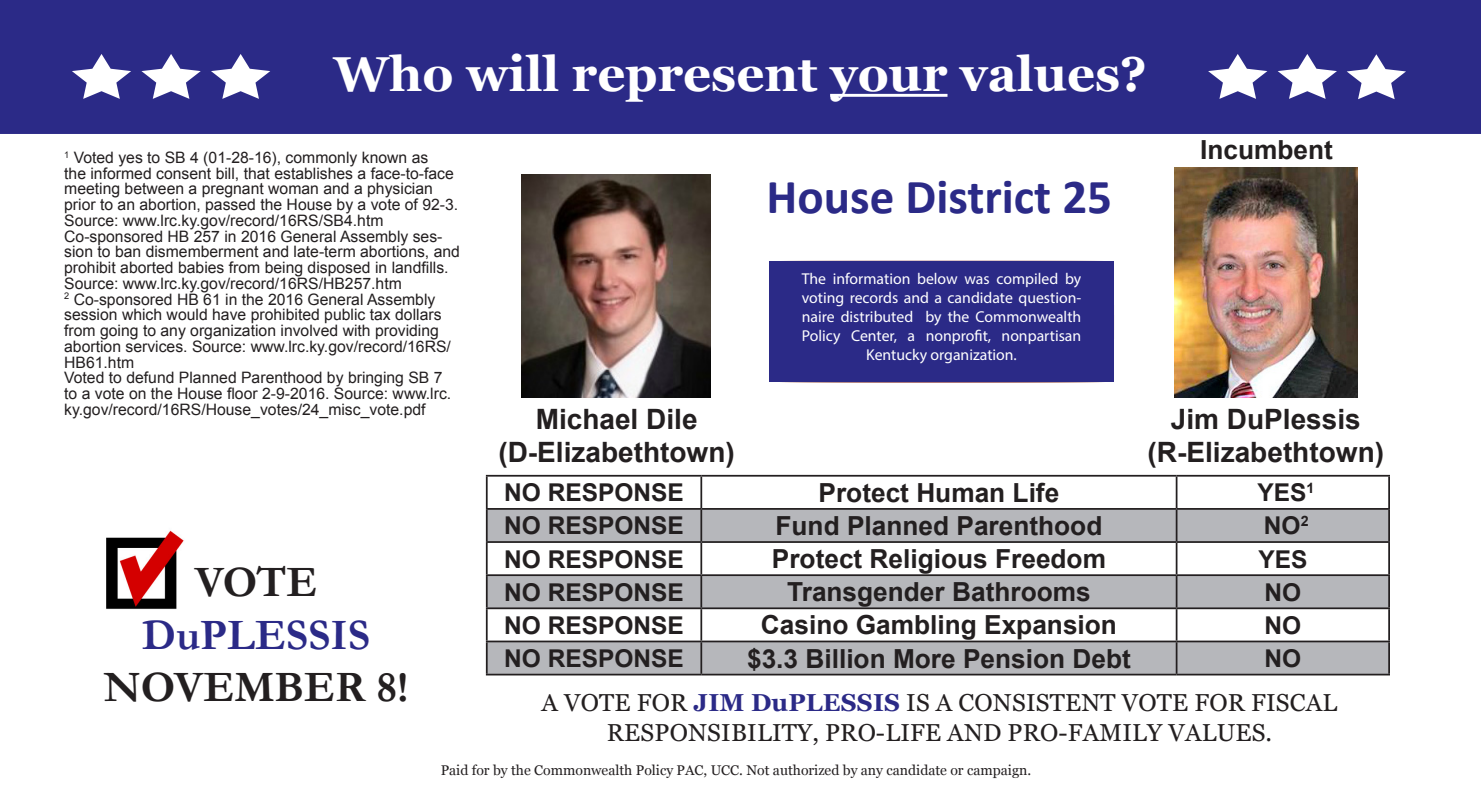
<style>
.page{position:relative;width:1481px;height:804px;background:#fff}
.page>*{position:absolute;margin:0;border:0;box-sizing:border-box;transform-origin:0 0}
.t1{font:700 49px "Georgia";color:#fff}
.t2{font:700 49px "Calibri";color:#2b2a87}
.t3{font:700 43.75px "Garamond";color:#231f20}
.t4{font:700 43.75px "Garamond";color:#2b2a87}
.t5{font:700 28px/33.6px "Arial";color:#231f20;text-align:center}
.t6{font:700 26.25px "Arial";color:#231f20}
.t7{font:24.5px/29.4px "Georgia";letter-spacing:.01em;color:#231f20;text-align:center}
.t8{font:700 24.5px "Arial";color:#231f20}
.t9{font:15.75px/15.8px "Arial";color:#231f20}
.t10{font:15.75px/18.9px "Myriad Pro";color:#fff;text-align:center}
.t11{font:14px "Georgia";color:#231f20}
.s1{font-weight:700;color:#2b2a87}
</style>
<div class="page">
<img style="left:106px;top:530px;width:78px;height:79px">
<div style="left:0;top:0;width:1480px;height:134px;background:#2b2a87"></div>
<hr style="left:830px;top:94px;width:117px;height:3px;background:#fff">
<svg style="left:1208px;top:54px;width:59px;height:45px"></svg>
<svg style="left:1277px;top:54px;width:60px;height:45px"></svg>
<svg style="left:72px;top:54px;width:59px;height:45px"></svg>
<svg style="left:141px;top:54px;width:60px;height:45px"></svg>
<svg style="left:211px;top:54px;width:59px;height:45px"></svg>
<svg style="left:1346px;top:54px;width:60px;height:45px"></svg>
<img style="left:1174px;top:167px;width:183px;height:230px">
<img style="left:521px;top:174px;width:189px;height:223px">
<div style="left:768px;top:261px;width:346px;height:121px;background:#2b2a87"></div>
<svg style="left:487px;top:509px;width:901px;height:164px;fill:#b6b7bb"></svg>
<hr style="left:486px;top:474px;width:215px;height:2px;background:#231f20">
<hr style="left:486px;top:476px;width:1px;height:32px;background:#231f20">
<hr style="left:701px;top:474px;width:475px;height:2px;background:#231f20">
<hr style="left:700px;top:476px;width:2px;height:32px;background:#231f20">
<hr style="left:1176px;top:474px;width:214px;height:2px;background:#231f20">
<hr style="left:1175px;top:476px;width:2px;height:32px;background:#231f20">
<hr style="left:1388px;top:476px;width:2px;height:32px;background:#231f20">
<hr style="left:486px;top:508px;width:215px;height:1px;background:#231f20">
<hr style="left:486px;top:509px;width:1px;height:32px;background:#231f20">
<hr style="left:701px;top:508px;width:475px;height:1px;background:#231f20">
<hr style="left:700px;top:509px;width:2px;height:32px;background:#231f20">
<hr style="left:1176px;top:508px;width:214px;height:1px;background:#231f20">
<hr style="left:1175px;top:509px;width:2px;height:32px;background:#231f20">
<hr style="left:1388px;top:509px;width:2px;height:32px;background:#231f20">
<hr style="left:486px;top:541px;width:215px;height:1px;background:#231f20">
<hr style="left:486px;top:542px;width:1px;height:32px;background:#231f20">
<hr style="left:701px;top:541px;width:475px;height:1px;background:#231f20">
<hr style="left:700px;top:542px;width:2px;height:32px;background:#231f20">
<hr style="left:1176px;top:541px;width:214px;height:1px;background:#231f20">
<hr style="left:1175px;top:542px;width:2px;height:32px;background:#231f20">
<hr style="left:1388px;top:542px;width:2px;height:32px;background:#231f20">
<hr style="left:486px;top:574px;width:215px;height:2px;background:#231f20">
<hr style="left:486px;top:576px;width:1px;height:31px;background:#231f20">
<hr style="left:701px;top:574px;width:475px;height:2px;background:#231f20">
<hr style="left:700px;top:576px;width:2px;height:31px;background:#231f20">
<hr style="left:1176px;top:574px;width:214px;height:2px;background:#231f20">
<hr style="left:1175px;top:576px;width:2px;height:31px;background:#231f20">
<hr style="left:1388px;top:576px;width:2px;height:31px;background:#231f20">
<hr style="left:486px;top:607px;width:215px;height:2px;background:#231f20">
<hr style="left:486px;top:609px;width:1px;height:31px;background:#231f20">
<hr style="left:701px;top:607px;width:475px;height:2px;background:#231f20">
<hr style="left:700px;top:609px;width:2px;height:31px;background:#231f20">
<hr style="left:1176px;top:607px;width:214px;height:2px;background:#231f20">
<hr style="left:1175px;top:609px;width:2px;height:31px;background:#231f20">
<hr style="left:1388px;top:609px;width:2px;height:31px;background:#231f20">
<hr style="left:486px;top:640px;width:215px;height:2px;background:#231f20">
<hr style="left:486px;top:642px;width:1px;height:31px;background:#231f20">
<hr style="left:701px;top:640px;width:475px;height:2px;background:#231f20">
<hr style="left:700px;top:642px;width:2px;height:31px;background:#231f20">
<hr style="left:1176px;top:640px;width:214px;height:2px;background:#231f20">
<hr style="left:1175px;top:642px;width:2px;height:31px;background:#231f20">
<hr style="left:1388px;top:642px;width:2px;height:31px;background:#231f20">
<hr style="left:486px;top:673px;width:215px;height:2px;background:#231f20">
<hr style="left:701px;top:673px;width:475px;height:2px;background:#231f20">
<hr style="left:1176px;top:673px;width:214px;height:2px;background:#231f20">
<h1 class="t1" style="left:334px;top:42px;width:814px">Who will represent your values?</h1>
<p class="t9" style="left:64px;top:149px;width:397px"><sup>1</sup> Voted yes to SB 4 (01-28-16), commonly known as<br>the informed consent bill, that establishes a face-to-face meeting between a pregnant woman and a physician prior to an abortion, passed the House by a vote of 92-3.<br>Source: www.lrc.ky.gov/record/16RS/SB4.htm Co-sponsored HB 257 in 2016 General Assembly ses&shy;sion to ban dismemberment and late-term abortions, and prohibit aborted babies from being disposed in landfills.<br>Source: www.lrc.ky.gov/record/16RS/HB257.htm<br><sup>2</sup> Co-sponsored HB 61 in the 2016 General Assembly session which would have prohibited public tax dollars from going to any organization involved with providing abortion services. Source: www.lrc.ky.gov/record/16RS/ HB61.htm<br>Voted to defund Planned Parenthood by bringing SB 7<br>to a vote on the House floor 2-9-2016. Source: www.lrc. ky.gov/record/16RS/House_votes/24_misc_vote.pdf</p>
<h2 class="t3" style="left:195px;top:552px;width:124px">VOTE</h2>
<h2 class="t4" style="left:142px;top:605px;width:230px">DuPLESSIS</h2>
<h2 class="t3" style="left:104px;top:657px;width:306px">NOVEMBER 8!</h2>
<h3 class="t5" style="left:498px;top:402px;width:238px">Michael Dile (D-Elizabethtown)</h3>
<h1 class="t2" style="left:766px;top:162px;width:347px">House District 25</h1>
<p class="t10" style="left:802px;top:269px;width:281px">The information below was compiled by voting records and a candidate question&shy;naire distributed by the Commonwealth Policy Center, a nonprofit, nonpartisan Kentucky organization.</p>
<h3 class="t6" style="left:1200px;top:131px;width:134px">Incumbent</h3>
<h3 class="t5" style="left:1147px;top:402px;width:238px">Jim DuPlessis (R-Elizabethtown)</h3>
<h3 class="t8" style="left:504px;top:475px;width:181px">NO RESPONSE</h3>
<h3 class="t6" style="left:818px;top:474px;width:242px">Protect Human Life</h3>
<h3 class="t8" style="left:1257px;top:475px;width:58px">YES<sup>1</sup></h3>
<h3 class="t8" style="left:504px;top:508px;width:181px">NO RESPONSE</h3>
<h3 class="t6" style="left:775px;top:507px;width:328px">Fund Planned Parenthood</h3>
<h3 class="t8" style="left:1263px;top:508px;width:46px">NO<sup>2</sup></h3>
<h3 class="t8" style="left:504px;top:541px;width:181px">NO RESPONSE</h3>
<h3 class="t6" style="left:772px;top:540px;width:336px">Protect Religious Freedom</h3>
<h3 class="t8" style="left:1258px;top:541px;width:51px">YES</h3>
<h3 class="t8" style="left:504px;top:574px;width:181px">NO RESPONSE</h3>
<h3 class="t6" style="left:787px;top:573px;width:305px">Transgender Bathrooms</h3>
<h3 class="t8" style="left:1264px;top:574px;width:38px">NO</h3>
<h3 class="t8" style="left:504px;top:607px;width:181px">NO RESPONSE</h3>
<h3 class="t6" style="left:761px;top:606px;width:357px">Casino Gambling Expansion</h3>
<h3 class="t8" style="left:1264px;top:607px;width:38px">NO</h3>
<h3 class="t8" style="left:504px;top:640px;width:181px">NO RESPONSE</h3>
<h3 class="t6" style="left:747px;top:639px;width:385px">$3.3 Billion More Pension Debt</h3>
<h3 class="t8" style="left:1264px;top:640px;width:38px">NO</h3>
<h3 class="t7" style="left:541px;top:688px;width:797px">A VOTE FOR <span class="s1">JIM DuPLESSIS</span> IS A CONSISTENT VOTE FOR FISCAL<br>RESPONSIBILITY, PRO-LIFE AND PRO-FAMILY VALUES.</h3>
<p class="t11" style="left:441px;top:761px;width:592px">Paid for by the Commonwealth Policy PAC, UCC. Not authorized by any candidate or campaign.</p>
</div>
